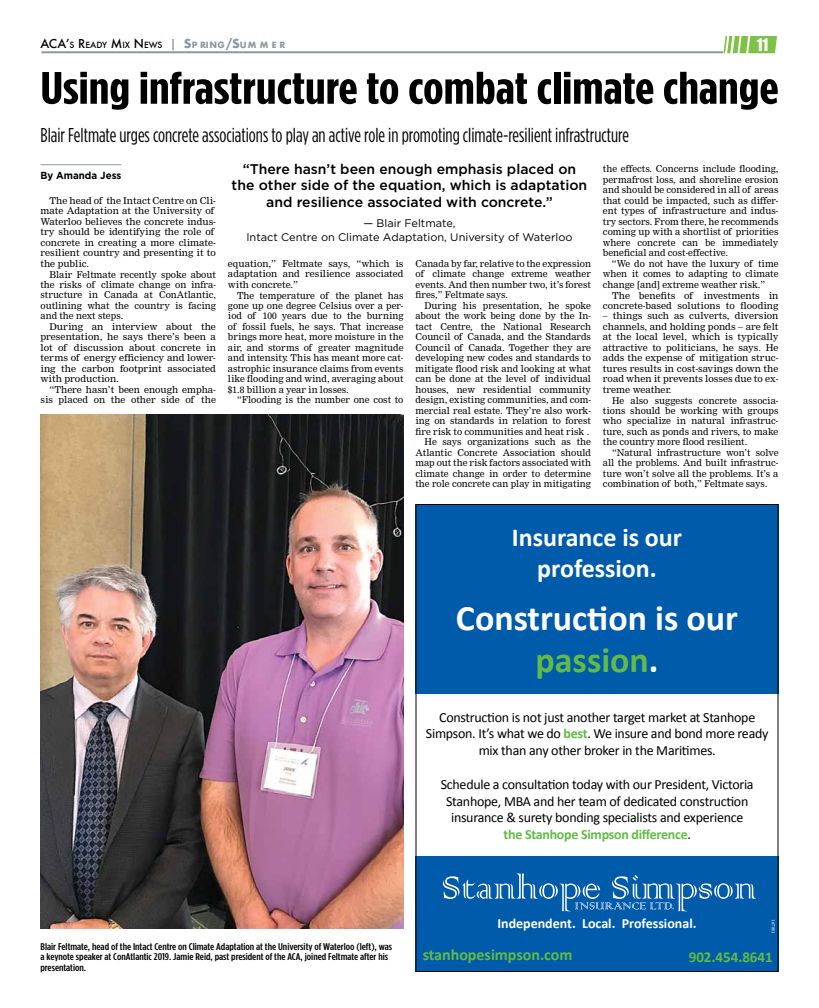
<style>
.page{position:relative;width:819px;height:1008px;background:#fff}
.page>*{position:absolute;margin:0;border:0;box-sizing:border-box;transform-origin:0 0}
.t1{font:700 45.3px "Gotham Condensed";color:#000;scale:1.2 1}
.t2{font:700 36px/42px "Calibri";color:#fff;text-align:center}
.t3{font:700 26px/31.2px "Calibri";color:#fff;text-align:center}
.t4{font:20px "Gotham Condensed";color:#000;scale:.95 1}
.t5{font:700 16px "Calibri";color:#62bb46}
.t6{font:16px "Impact";color:#fff;scale:.95 1}
.t7{font:700 15px "Calibri";color:#62bb46}
.t8{font:14px/16.8px "Calibri";letter-spacing:-.02em;color:#000;text-align:center}
.t9{font:500 14px/16.8px "Gotham";color:#000;text-align:center}
.t10{font:700 14px "Calibri";color:#fff}
.t11{font:11px/13.2px "Gotham";color:#000;text-align:center}
.t12{font:700 10.2px "Gotham";color:#000;scale:.95 1}
.t13{font:500 9.8px/10.5px "Gotham Condensed";color:#000;scale:1.2 1}
.t14{font:9.2px/10.5px "Nimrod";color:#000;text-align:justify}
.t15{font:9.2px/10.5px "Nimrod";color:#000;scale:1.04 1}
.t16{font:9.2px/10.5px "Nimrod";color:#000;text-align:justify;scale:1.05 1}
.t17{font:500 8.4px "Futura";color:#000}
.t18{font:5px "Minion Pro";color:#fff}
.s1{font-size:12px}
.s2{font-size:12px;color:#8c999f}
.s3{font-weight:700;font-size:12px;color:#8c999f}
.s4{font-weight:700;color:#8c999f}
.s5{color:#62bb46}
.s6{font-weight:700;color:#62bb46}
</style>
<div class="page">
<hr style="left:41px;top:51px;width:682px;height:2px;background:#8c999f">
<svg style="left:723px;top:36px;width:54px;height:17px"></svg>
<div style="left:416px;top:504px;width:363px;height:468px;background:#005baa"></div>
<svg style="left:443px;top:873px;width:313px;height:38px"></svg>
<div style="left:416px;top:694px;width:363px;height:161px;background:#fff"></div>
<hr style="left:40px;top:164px;width:81px;height:1px;background:#8c999f">
<img style="left:40px;top:414px;width:363px;height:515px">
<p class="t17" style="left:40px;top:39px;width:246px"><span class="s1">ACA’</span>S <span class="s1">R</span>EADY <span class="s1">M</span>IX <span class="s1">N</span>EWS <span class="s2">|</span> <span class="s3">S</span><span class="s4">P RING</span><span class="s3">/S</span><span class="s4">UM M E R</span></p>
<h3 class="t6" style="left:757px;top:32px;width:14px">11</h3>
<h1 class="t1" style="left:40px;top:61px;width:617px">Using infrastructure to combat climate change</h1>
<h3 class="t4" style="left:40px;top:124px;width:621px">Blair Feltmate urges concrete associations to play an active role in promoting climate-resilient infrastructure</h3>
<p class="t12" style="left:40px;top:169px;width:87px">By Amanda Jess</p>
<h3 class="t9" style="left:232px;top:160px;width:357px">“There hasn’t been enough emphasis placed on the other side of the equation, which is adaptation and resilience associated with concrete.”</h3>
<p class="t11" style="left:246px;top:217px;width:328px">— Blair Feltmate,<br>Intact Centre on Climate Adaptation, University of Waterloo</p>
<p class="t14" style="left:603px;top:164px;width:177px">the effects. Concerns include flooding, permafrost loss, and shoreline erosion and should be considered in all of areas that could be impacted, such as differ&shy;ent types of infrastructure and indus&shy;try sectors. From there, he recommends coming up with a shortlist of priorities where concrete can be immediately beneficial and cost-effective.</p>
<p class="t14" style="left:603px;top:258px;width:177px;text-indent:9px">“We do not have the luxury of time when it comes to adapting to climate change [and] extreme weather risk.”</p>
<p class="t15" style="left:603px;top:290px;width:170px;text-align:right">The benefits of investments in concrete-based solutions to flooding</p>
<p class="t15" style="left:603px;top:311px;width:170px;text-align:justify">– things such as culverts, diversion channels, and holding ponds – are felt at the local level, which is typically attractive to politicians, he says. He adds the expense of mitigation struc&shy;tures results in cost-savings down the road when it prevents losses due to ex&shy;treme weather.</p>
<p class="t14" style="left:603px;top:395px;width:177px;text-indent:9px">He also suggests concrete associa&shy;tions should be working with groups who specialize in natural infrastruc&shy;ture, such as ponds and rivers, to make the country more flood resilient.</p>
<p class="t14" style="left:603px;top:447px;width:177px;text-indent:9px">“Natural infrastructure won’t solve all the problems. And built infrastruc&shy;ture won’t solve all the problems. It’s a combination of both,” Feltmate says.</p>
<h3 class="t3" style="left:512px;top:520px;width:172px">Insurance is our profession.</h3>
<h2 class="t2" style="left:456px;top:595px;width:284px">Construction is our <span class="s5">passion</span>.</h2>
<p class="t15" style="left:40px;top:195px;width:170px;text-indent:9px">The head of the Intact Centre on Cli&shy;mate Adaptation at the University of Waterloo believes the concrete indus&shy;try should be identifying the role of concrete in creating a more climate&shy;resilient country and presenting it to the public.</p>
<p class="t14" style="left:40px;top:269px;width:177px;text-indent:9px">Blair Feltmate recently spoke about the risks of climate change on infra&shy;structure in Canada at ConAtlantic, outlining what the country is facing and the next steps.</p>
<p class="t16" style="left:40px;top:321px;width:169px;text-indent:9px">During an interview about the presentation, he says there’s been a lot of discussion about concrete in terms of energy efficiency and lower&shy;ing the carbon footprint associated with production.</p>
<p class="t14" style="left:40px;top:384px;width:177px;text-align:right">“There hasn’t been enough empha&shy;sis placed on the other side of the</p>
<p class="t14" style="left:415px;top:258px;width:177px">Canada by far, relative to the expression of climate change extreme weather events. And then number two, it’s forest fires,” Feltmate says.</p>
<p class="t14" style="left:415px;top:300px;width:177px;text-align:right">During his presentation, he spoke about the work being done by the In&shy;tact Centre, the National Research Council of Canada, and the Standards Council of Canada. Together they are developing new codes and standards to mitigate flood risk and looking at what can be done at the level of individual houses, new residential community design, existing communities, and com&shy;mercial real estate. They’re also work&shy;ing on standards in relation to forest fire risk to communities and heat risk .<br>He says organizations such as the Atlantic Concrete Association should map out the risk factors associated with climate change in order to determine the role concrete can play in mitigating</p>
<p class="t14" style="left:228px;top:258px;width:177px">equation,” Feltmate says, “which is adaptation and resilience associated with concrete.”</p>
<p class="t14" style="left:228px;top:290px;width:177px;text-indent:9px">The temperature of the planet has gone up one degree Celsius over a per&shy;iod of 100 years due to the burning of fossil fuels, he says. That increase brings more heat, more moisture in the air, and storms of greater magnitude and intensity. This has meant more cat&shy;astrophic insurance claims from events like flooding and wind, averaging about $1.8 billion a year in losses.</p>
<p class="t14" style="left:237px;top:395px;width:168px">“Flooding is the number one cost to</p>
<p class="t13" style="left:40px;top:941px;width:295px">Blair Feltmate, head of the Intact Centre on Climate Adaptation at the University of Waterloo (left), was a keynote speaker at ConAtlantic 2019. Jamie Reid, past president of the ACA, joined Feltmate after his presentation.</p>
<h3 class="t8" style="left:426px;top:709px;width:344px">Construction is not just another target market at Stanhope<br>Simpson. It’s what we do <span class="s6">best</span>. We insure and bond more ready mix than any other broker in the Maritimes.</h3>
<h3 class="t8" style="left:441px;top:776px;width:314px">Schedule a consultation today with our President, Victoria Stanhope, MBA and her team of dedicated construction insurance &amp; surety bonding specialists and experience <span class="s6">the Stanhope Simpson difference</span>.</h3>
<h3 class="t10" style="left:497px;top:914px;width:201px">Independent. Local. Professional.</h3>
<h3 class="t5" style="left:423px;top:944px;width:151px">stanhopesimpson.com</h3>
<h3 class="t7" style="left:689px;top:948px;width:86px">902.454.8641</h3>
<p class="t18" style="left:777px;top:919px;width:16px;rotate:90deg">167861</p>
</div>
